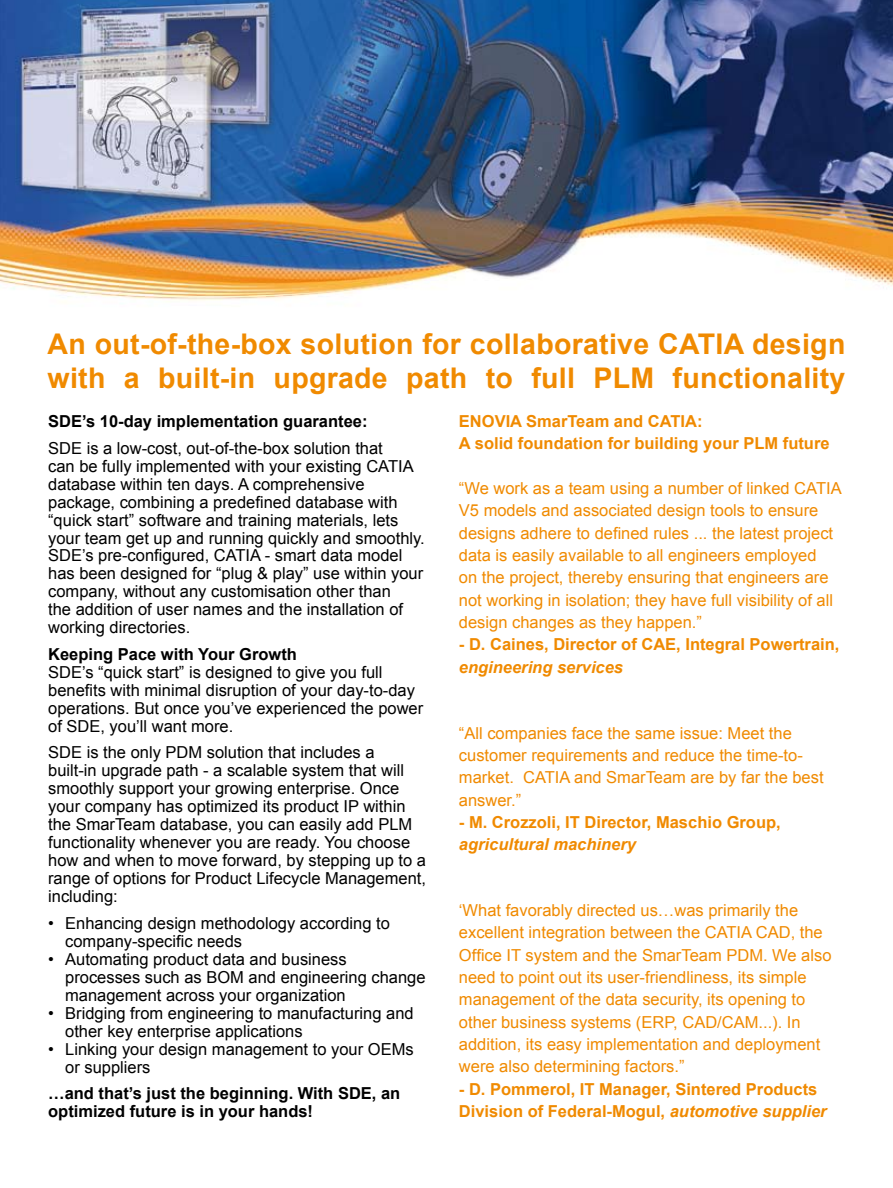
<style>
.page{position:relative;width:893px;height:1188px;background:#fff}
.page>*{position:absolute;margin:0;border:0;box-sizing:border-box;transform-origin:0 0}
.t1{font:700 28.5px/34.2px "Arial";letter-spacing:.01em;color:#f08a00}
.t2{font:16.5px/18px "Arial";color:#000}
.t3{font:16.5px/22.4px "Arial";color:#f08a00}
.t4{font:700 16.5px/22.4px "Arial";color:#f08a00}
.t5{font:700 16.5px/18px "Arial";color:#000}
.t6{font:italic 700 16.5px "Arial";color:#f08a00}
.s1{font-style:italic}
</style>
<div class="page">
<img style="left:0;top:0;width:893px;height:302px">
<h1 class="t1" style="left:48px;top:328px;width:799px">An out-of-the-box solution for collaborative CATIA design with a built-in upgrade path to full PLM functionality</h1>
<p class="t5" style="left:48px;top:413px;width:321px">SDE’s 10-day implementation guarantee:</p>
<p class="t2" style="left:48px;top:439px;width:378px">SDE is a low-cost, out-of-the-box solution that<br>can be fully implemented with your existing CATIA database within ten days. A comprehensive package, combining a predefined database with “quick start” software and training materials, lets your team get up and running quickly and smoothly.<br>SDE’s pre-configured, CATIA - smart data model has been designed for “plug &amp; play” use within your company, without any customisation other than<br>the addition of user names and the installation of working directories.</p>
<p class="t5" style="left:48px;top:646px;width:250px">Keeping Pace with Your Growth</p>
<p class="t2" style="left:48px;top:663px;width:377px">SDE’s “quick start” is designed to give you full benefits with minimal disruption of your day-to-day operations. But once you’ve experienced the power of SDE, you’ll want more.</p>
<p class="t2" style="left:48px;top:744px;width:379px">SDE is the only PDM solution that includes a built-in upgrade path - a scalable system that will smoothly support your growing enterprise. Once your company has optimized its product IP within the SmarTeam database, you can easily add PLM functionality whenever you are ready. You choose how and when to move forward, by stepping up to a range of options for Product Lifecycle Management, including:</p>
<p class="t2" style="left:65px;top:914px;width:362px">Enhancing design methodology according to company-specific needs<br>Automating product data and business processes such as BOM and engineering change management across your organization<br>Bridging from engineering to manufacturing and other key enterprise applications<br>Linking your design management to your OEMs or suppliers</p>
<p class="t5" style="left:48px;top:1085px;width:354px">…and that’s just the beginning. With SDE, an optimized future is in your hands!</p>
<p class="t2" style="left:48px;top:905px;width:7px;line-height:36px">• •</p>
<p class="t2" style="left:48px;top:995px;width:7px;line-height:36px">• •</p>
<p class="t4" style="left:459px;top:411px;width:372px">ENOVIA SmarTeam and CATIA:<br>A solid foundation for building your PLM future</p>
<p class="t3" style="left:459px;top:477px;width:384px">“We work as a team using a number of linked CATIA V5 models and associated design tools to ensure designs adhere to defined rules ... the latest project data is easily available to all engineers employed<br>on the project, thereby ensuring that engineers are not working in isolation; they have full visibility of all design changes as they happen.”</p>
<p class="t4" style="left:459px;top:634px;width:382px">- D. Caines, Director of CAE, Integral Powertrain,</p>
<p class="t6" style="left:459px;top:656px;width:166px">engineering services</p>
<p class="t3" style="left:459px;top:722px;width:366px">“All companies face the same issue: Meet the customer requirements and reduce the time-to&shy;market. CATIA and SmarTeam are by far the best answer.”</p>
<p class="t4" style="left:459px;top:812px;width:323px">- M. Crozzoli, IT Director, Maschio Group,</p>
<p class="t6" style="left:459px;top:834px;width:178px">agricultural machinery</p>
<p class="t3" style="left:459px;top:899px;width:374px">‘What favorably directed us…was primarily the excellent integration between the CATIA CAD, the Office IT system and the SmarTeam PDM. We also need to point out its user-friendliness, its simple management of the data security, its opening to other business systems (ERP, CAD/CAM...). In addition, its easy implementation and deployment were also determining factors.”</p>
<p class="t4" style="left:459px;top:1078px;width:369px">- D. Pommerol, IT Manager, Sintered Products<br>Division of Federal-Mogul, <span class="s1">automotive supplier</span></p>
</div>
